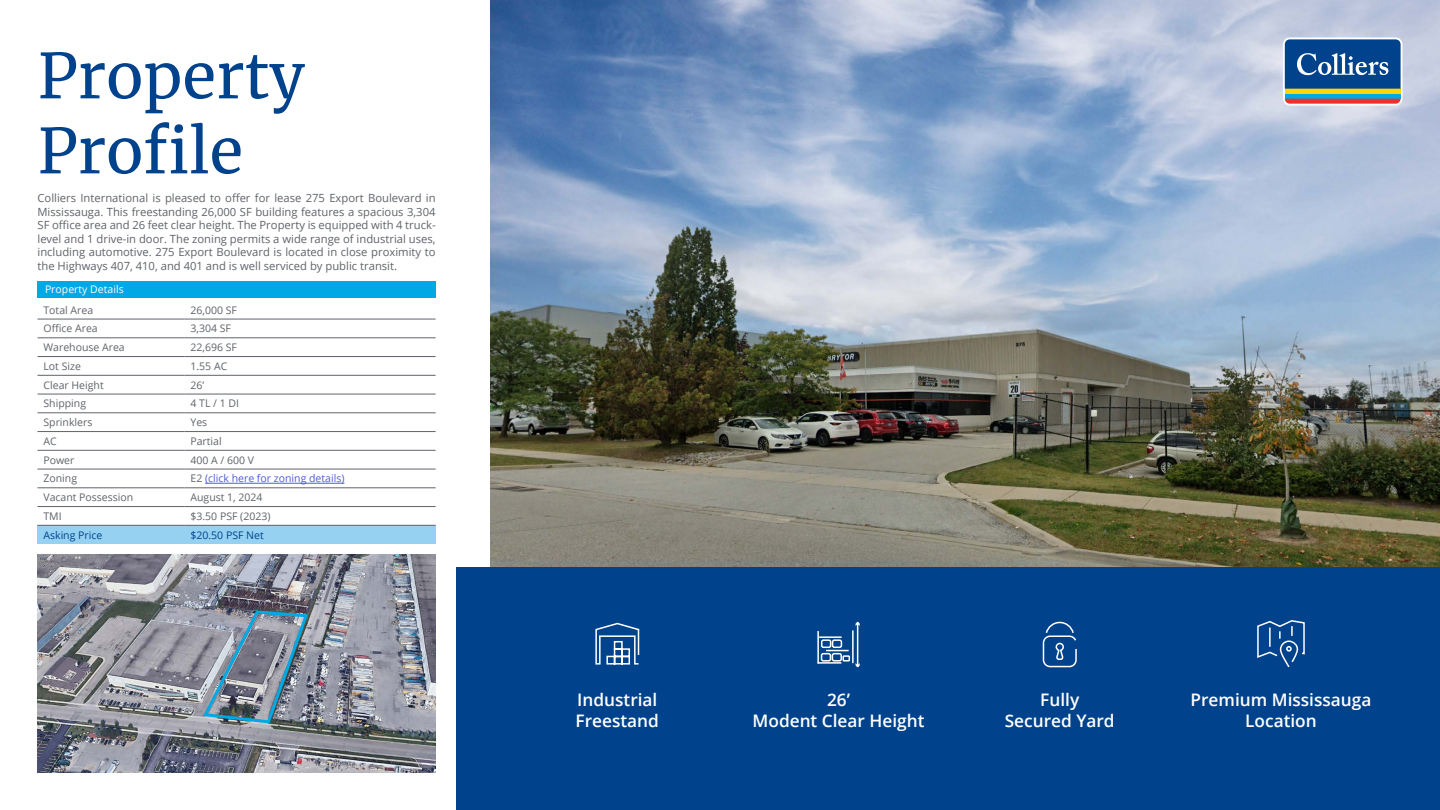
<style>
.page{position:relative;width:1440px;height:810px;background:#fff}
.page>*{position:absolute;margin:0;border:0;box-sizing:border-box;transform-origin:0 0}
.t1{font:61.88px/75px "Merriweather";color:#00438c}
.t2{font:600 17.25px/20.7px "Open Sans";color:#fff;text-align:center}
.t3{font:11.25px/13.5px "Open Sans";color:#5f636a;text-align:justify}
.t4{font:10.5px "Open Sans";color:#5f6369}
.t5{font:10.5px "Open Sans";color:#4f5cd6}
.t6{font:10.5px "Open Sans";color:#00438c}
.t7{font:10.5px "Open Sans";color:#fff}
.s1{color:#5f6369}
</style>
<div class="page">
<img style="left:491px;top:0;width:949px;height:568px">
<div style="left:1283px;top:38px;width:120px;height:68px;background:linear-gradient(to right,#fff,#fdfdfe);border-radius:7px"></div>
<div style="left:1285px;top:94px;width:116px;height:5px;background:#00a8e4"></div>
<div style="left:1285px;top:89px;width:116px;height:5px;background:#ffd600"></div>
<svg style="left:1285px;top:99px;width:116px;height:5px"></svg>
<svg style="left:1285px;top:39px;width:116px;height:50px;background:#1f5a98"></svg>
<div style="left:456px;top:568px;width:984px;height:242px;background:#00438c"></div>
<div style="left:38px;top:525px;width:146px;height:19px;background:#96d1f2"></div>
<div style="left:184px;top:525px;width:252px;height:19px;background:#96d1f2"></div>
<hr style="left:38px;top:319px;width:146px;height:1px;background:#5f636a">
<hr style="left:184px;top:319px;width:252px;height:1px;background:#5f636a">
<hr style="left:38px;top:338px;width:146px;height:1px;background:#5f636a">
<hr style="left:184px;top:338px;width:252px;height:1px;background:#5f636a">
<hr style="left:38px;top:356px;width:146px;height:1px;background:#5f636a">
<hr style="left:184px;top:356px;width:252px;height:1px;background:#5f636a">
<hr style="left:38px;top:375px;width:146px;height:1px;background:#5f636a">
<hr style="left:184px;top:375px;width:252px;height:1px;background:#5f636a">
<hr style="left:38px;top:394px;width:146px;height:1px;background:#5f636a">
<hr style="left:184px;top:394px;width:252px;height:1px;background:#5f636a">
<hr style="left:38px;top:413px;width:146px;height:1px;background:#5f636a">
<hr style="left:184px;top:413px;width:252px;height:1px;background:#5f636a">
<hr style="left:38px;top:431px;width:146px;height:1px;background:#5f636a">
<hr style="left:184px;top:431px;width:252px;height:1px;background:#5f636a">
<hr style="left:38px;top:450px;width:146px;height:1px;background:#5f636a">
<hr style="left:184px;top:450px;width:252px;height:1px;background:#5f636a">
<hr style="left:38px;top:469px;width:146px;height:1px;background:#5f636a">
<hr style="left:184px;top:469px;width:252px;height:1px;background:#5f636a">
<hr style="left:38px;top:488px;width:146px;height:1px;background:#5f636a">
<hr style="left:184px;top:488px;width:252px;height:1px;background:#5f636a">
<hr style="left:38px;top:506px;width:146px;height:1px;background:#5f636a">
<hr style="left:184px;top:506px;width:252px;height:1px;background:#5f636a">
<hr style="left:38px;top:525px;width:146px;height:1px;background:#5f636a">
<hr style="left:184px;top:525px;width:252px;height:1px;background:#5f636a">
<hr style="left:205px;top:483px;width:139px;height:1px;background:#4f5cd6">
<div style="left:38px;top:281px;width:398px;height:16px;background:#00a8e4"></div>
<svg style="left:1257px;top:620px;width:48px;height:48px"></svg>
<img style="left:37px;top:555px;width:399px;height:217px">
<img style="left:201px;top:609px;width:109px;height:116px">
<svg style="left:1042px;top:621px;width:35px;height:47px"></svg>
<hr style="left:817px;top:631px;width:2px;height:33px;background:#fff">
<hr style="left:852px;top:630px;width:2px;height:33px;background:#fff">
<hr style="left:857px;top:623px;width:1px;height:43px;background:#fff">
<svg style="left:855px;top:621px;width:5px;height:7px"></svg>
<svg style="left:817px;top:636px;width:43px;height:32px"></svg>
<svg style="left:595px;top:622px;width:45px;height:43px"></svg>
<h1 class="t1" style="left:37px;top:37px;width:269px">Property<br>Profile</h1>
<p class="t3" style="left:37px;top:191px;width:400px">Colliers International is pleased to offer for lease 275 Export Boulevard in Mississauga. This freestanding 26,000 SF building features a spacious 3,304<br>SF office area and 26 feet clear height. The Property is equipped with 4 truck&shy;level and 1 drive-in door. The zoning permits a wide range of industrial uses, including automotive. 275 Export Boulevard is located in close proximity to the Highways 407, 410, and 401 and is well serviced by public transit.</p>
<p class="t7" style="left:45px;top:282px;width:80px">Property Details</p>
<p class="t4" style="left:44px;top:303px;width:51px">Total Area</p>
<p class="t4" style="left:190px;top:303px;width:48px">26,000 SF</p>
<p class="t4" style="left:44px;top:321px;width:56px">Office Area</p>
<p class="t4" style="left:190px;top:321px;width:42px">3,304 SF</p>
<p class="t4" style="left:44px;top:340px;width:83px">Warehouse Area</p>
<p class="t4" style="left:190px;top:340px;width:48px">22,696 SF</p>
<p class="t4" style="left:44px;top:359px;width:39px">Lot Size</p>
<p class="t4" style="left:190px;top:359px;width:38px">1.55 AC</p>
<p class="t4" style="left:44px;top:378px;width:62px">Clear Height</p>
<p class="t4" style="left:190px;top:378px;width:15px">26’</p>
<p class="t4" style="left:44px;top:396px;width:44px">Shipping</p>
<p class="t4" style="left:190px;top:396px;width:50px">4 TL / 1 DI</p>
<p class="t4" style="left:44px;top:415px;width:50px">Sprinklers</p>
<p class="t4" style="left:190px;top:415px;width:18px">Yes</p>
<p class="t4" style="left:44px;top:434px;width:15px">AC</p>
<p class="t4" style="left:190px;top:434px;width:33px">Partial</p>
<p class="t4" style="left:44px;top:453px;width:33px">Power</p>
<p class="t4" style="left:190px;top:453px;width:65px">400 A / 600 V</p>
<p class="t4" style="left:44px;top:471px;width:35px">Zoning</p>
<p class="t5" style="left:190px;top:471px;width:155px"><span class="s1">E2</span> (click here for zoning details)</p>
<p class="t4" style="left:44px;top:490px;width:91px">Vacant Possession</p>
<p class="t4" style="left:190px;top:490px;width:74px">August 1, 2024</p>
<p class="t4" style="left:44px;top:509px;width:20px">TMI</p>
<p class="t4" style="left:190px;top:509px;width:82px">$3.50 PSF (2023)</p>
<p class="t6" style="left:44px;top:528px;width:60px">Asking Price</p>
<p class="t6" style="left:190px;top:528px;width:75px">$20.50 PSF Net</p>
<h2 class="t2" style="left:576px;top:689px;width:85px;text-align:left">Industrial<br>Freestand</h2>
<h2 class="t2" style="left:753px;top:689px;width:173px">26’<br>Modent Clear Height</h2>
<h2 class="t2" style="left:1005px;top:689px;width:111px">Fully<br>Secured Yard</h2>
<h2 class="t2" style="left:1191px;top:689px;width:182px">Premium Mississauga<br>Location</h2>
</div>
